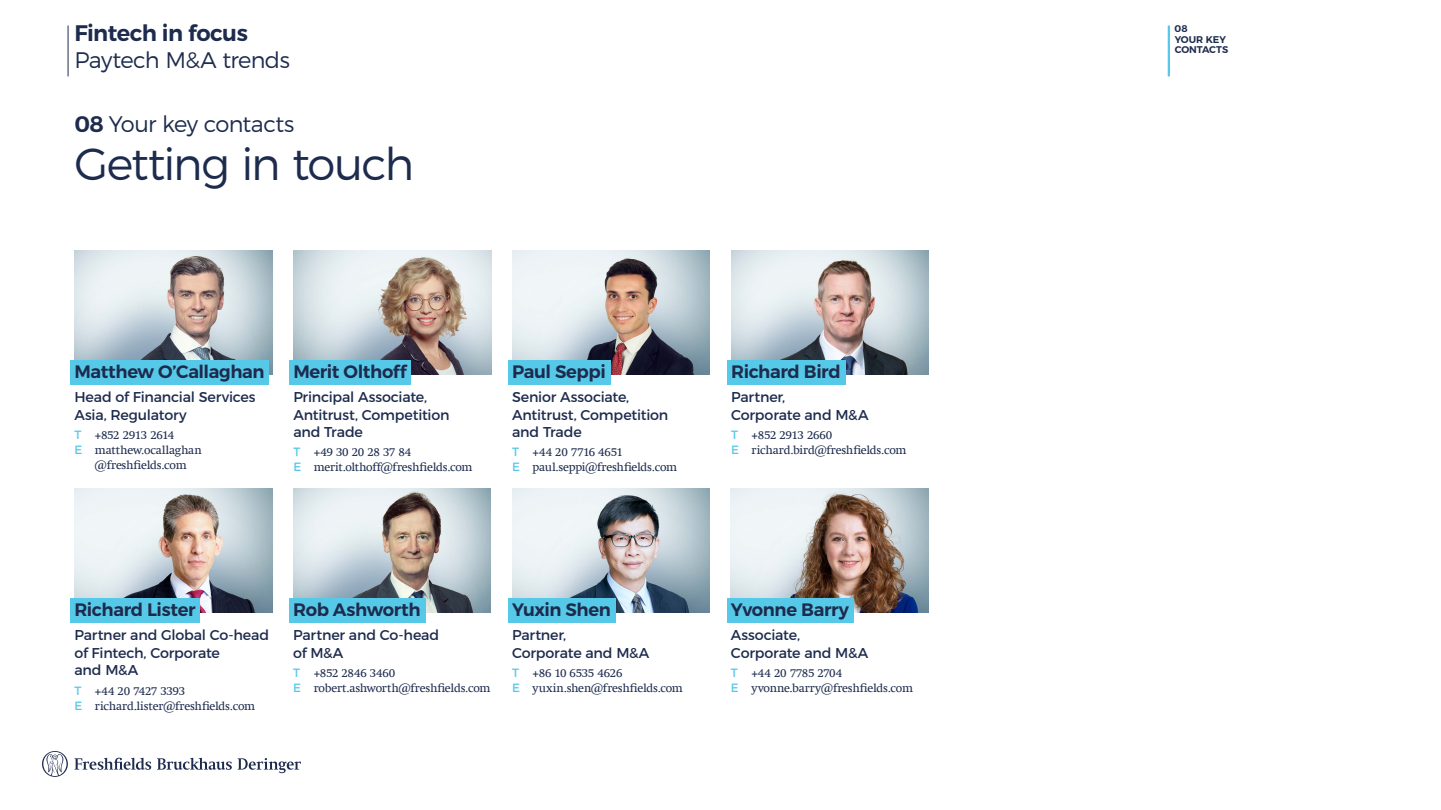
<style>
.page{position:relative;width:1441px;height:810px;background:#fff}
.page>*{position:absolute;margin:0;border:0;box-sizing:border-box;transform-origin:0 0}
.t1{font:300 45px "Montserrat";letter-spacing:-.045em;color:#1d2b4d}
.t2{font:300 22.5px "Montserrat";letter-spacing:-.03em;color:#1d2b4d}
.t3{font:600 22.5px "Montserrat";letter-spacing:-.03em;color:#1d2b4d}
.t4{font:600 18px "Montserrat";letter-spacing:-.02em;color:#1d2b4d}
.t5{font:14.25px/17.2px "Montserrat";letter-spacing:-.015em;color:#1d2b4d}
.t6{font:12px/15px "Swift Com";letter-spacing:-.02em;color:#1d2b4d}
.t7{font:12px "Swift Com";letter-spacing:-.04em;color:#1d2b4d}
.t8{font:600 9.75px/10.5px "Montserrat";letter-spacing:-.005em;color:#1d2b4d}
.s1{font-weight:600}
.s2{font-family:"Montserrat";color:#57c9e8}
</style>
<div class="page">
<hr style="left:68px;top:26px;width:1px;height:50px;background:#1d2b4d">
<img style="left:512px;top:251px;width:198px;height:123px">
<div style="left:508px;top:361px;width:102px;height:24px;background:#57c9e8"></div>
<img style="left:512px;top:489px;width:198px;height:123px">
<div style="left:508px;top:599px;width:107px;height:24px;background:#57c9e8"></div>
<img style="left:74px;top:251px;width:198px;height:123px">
<div style="left:70px;top:361px;width:199px;height:24px;background:#57c9e8"></div>
<img style="left:293px;top:251px;width:198px;height:123px">
<div style="left:289px;top:361px;width:122px;height:24px;background:#57c9e8"></div>
<img style="left:731px;top:251px;width:198px;height:123px">
<div style="left:727px;top:361px;width:118px;height:24px;background:#57c9e8"></div>
<img style="left:74px;top:489px;width:198px;height:123px">
<div style="left:70px;top:599px;width:130px;height:24px;background:#57c9e8"></div>
<img style="left:293px;top:489px;width:198px;height:123px">
<div style="left:289px;top:599px;width:136px;height:24px;background:#57c9e8"></div>
<img style="left:731px;top:489px;width:197px;height:123px">
<div style="left:726px;top:599px;width:127px;height:24px;background:#57c9e8"></div>
<svg style="left:157px;top:758px;width:144px;height:15px"></svg>
<svg style="left:74px;top:758px;width:77px;height:12px"></svg>
<svg style="left:42px;top:751px;width:26px;height:26px"></svg>
<hr style="left:1167px;top:26px;width:2px;height:50px;background:#57c9e8">
<h2 class="t3" style="left:74px;top:19px;width:175px">Fintech in focus</h2>
<h2 class="t2" style="left:74px;top:47px;width:217px">Paytech M&amp;A trends</h2>
<h2 class="t2" style="left:74px;top:110px;width:221px"><span class="s1">08</span> Your key contacts</h2>
<h1 class="t1" style="left:74px;top:136px;width:341px">Getting in touch</h1>
<h3 class="t4" style="left:74px;top:361px;width:192px">Matthew O’Callaghan</h3>
<p class="t5" style="left:74px;top:389px;width:183px">Head of Financial Services<br>Asia, Regulatory</p>
<p class="t7" style="left:74px;top:428px;width:101px"><span class="s2">T</span> +852 2913 2614</p>
<p class="t6" style="left:74px;top:443px;width:129px"><span class="s2">E</span> matthew.ocallaghan</p>
<p class="t6" style="left:95px;top:458px;width:93px">@freshfields.com</p>
<h3 class="t4" style="left:293px;top:361px;width:115px">Merit Olthoff</h3>
<p class="t5" style="left:293px;top:389px;width:158px">Principal Associate,<br>Antitrust, Competition and Trade</p>
<p class="t6" style="left:293px;top:445px;width:181px"><span class="s2">T</span> +49 30 20 28 37 84<br><span class="s2">E</span> merit.olthoff@freshfields.com</p>
<h3 class="t4" style="left:512px;top:361px;width:95px">Paul Seppi</h3>
<p class="t5" style="left:512px;top:389px;width:158px">Senior Associate,<br>Antitrust, Competition and Trade</p>
<p class="t6" style="left:512px;top:445px;width:166px"><span class="s2">T</span> +44 20 7716 4651<br><span class="s2">E</span> paul.seppi@freshfields.com</p>
<h3 class="t4" style="left:731px;top:361px;width:111px">Richard Bird</h3>
<p class="t5" style="left:731px;top:389px;width:139px">Partner,<br>Corporate and M&amp;A</p>
<p class="t6" style="left:731px;top:428px;width:177px"><span class="s2">T</span> +852 2913 2660<br><span class="s2">E</span> richard.bird@freshfields.com</p>
<h3 class="t4" style="left:74px;top:599px;width:123px">Richard Lister</h3>
<p class="t5" style="left:74px;top:627px;width:196px">Partner and Global Co-head of Fintech, Corporate<br>and M&amp;A</p>
<p class="t6" style="left:74px;top:683px;width:182px"><span class="s2">T</span> +44 20 7427 3393<br><span class="s2">E</span> richard.lister@freshfields.com</p>
<h3 class="t4" style="left:293px;top:599px;width:129px">Rob Ashworth</h3>
<p class="t5" style="left:293px;top:627px;width:148px">Partner and Co-head of M&amp;A</p>
<p class="t6" style="left:293px;top:666px;width:199px"><span class="s2">T</span> +852 2846 3460<br><span class="s2">E</span> robert.ashworth@freshfields.com</p>
<h3 class="t4" style="left:512px;top:599px;width:100px">Yuxin Shen</h3>
<p class="t5" style="left:512px;top:627px;width:139px">Partner,<br>Corporate and M&amp;A</p>
<p class="t6" style="left:512px;top:666px;width:172px"><span class="s2">T</span> +86 10 6535 4626<br><span class="s2">E</span> yuxin.shen@freshfields.com</p>
<h3 class="t4" style="left:731px;top:599px;width:119px">Yvonne Barry</h3>
<p class="t5" style="left:731px;top:627px;width:139px">Associate,<br>Corporate and M&amp;A</p>
<p class="t6" style="left:731px;top:666px;width:184px"><span class="s2">T</span> +44 20 7785 2704<br><span class="s2">E</span> yvonne.barry@freshfields.com</p>
<p class="t8" style="left:1174px;top:24px;width:55px">08<br>YOUR KEY<br>CONTACTS</p>
</div>
